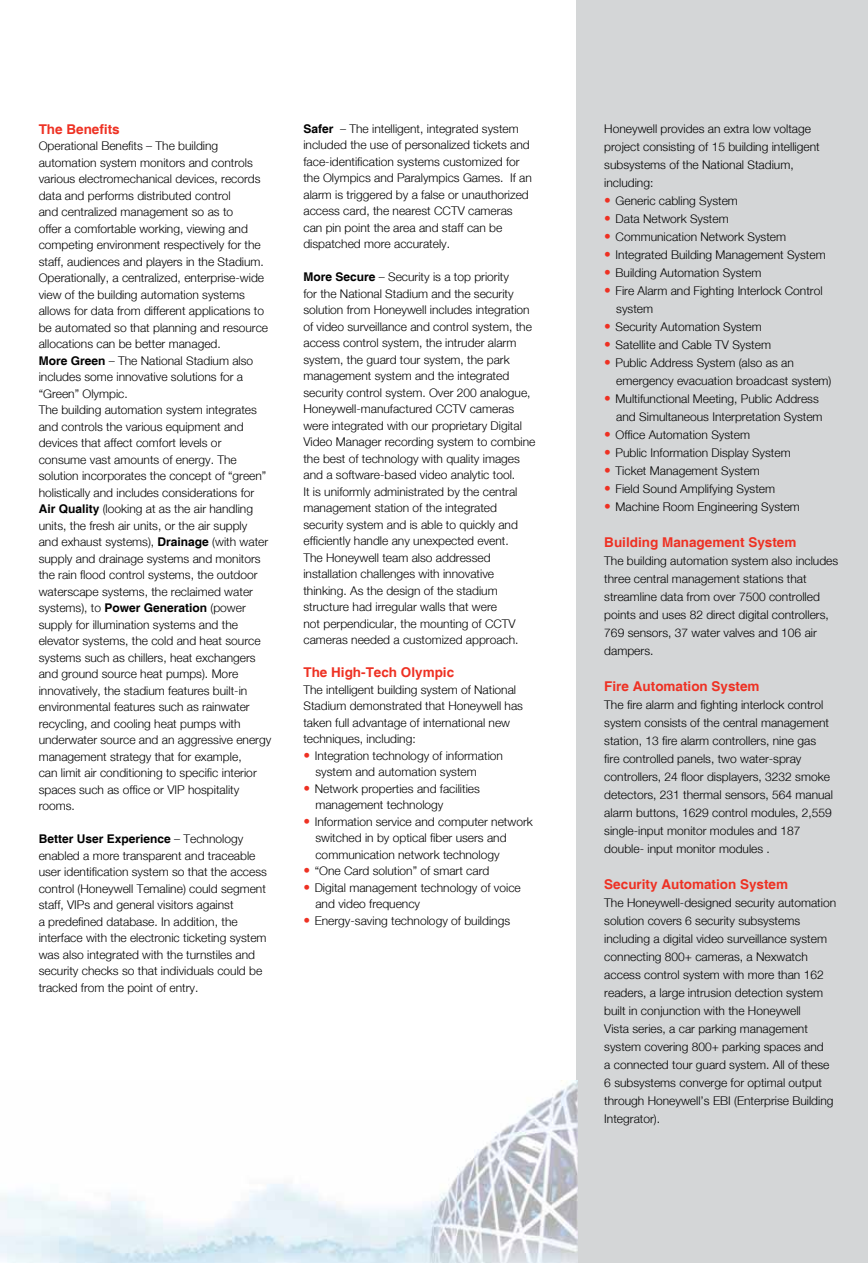
<style>
.page{position:relative;width:868px;height:1263px;background:#fff}
.page>*{position:absolute;margin:0;border:0;box-sizing:border-box;transform-origin:0 0}
.t1{font:700 13.5px "Helvetica";color:#ee3123}
.t2{font:300 12px/16.5px "Helvetica Neue";color:#000}
.t3{font:700 12px "Helvetica";color:#000}
.s1{font-family:"Helvetica";font-weight:700}
.s2{font-family:"Helvetica Neue";font-weight:300}
.s3{font-weight:400;font-size:13.5px;color:#ee3123}
</style>
<div class="page">
<div style="left:577px;top:0;width:291px;height:1263px;background:#d4d6d7"></div>
<img style="left:0;top:1080px;width:577px;height:183px">
<p class="t1" style="left:39px;top:121px;width:83px">The Benefits</p>
<p class="t2" style="left:39px;top:138px;width:234px">Operational Benefits – The building automation system monitors and controls various electromechanical devices, records data and performs distributed control<br>and centralized management so as to<br>offer a comfortable working, viewing and competing environment respectively for the staff, audiences and players in the Stadium.<br>Operationally, a centralized, enterprise-wide view of the building automation systems allows for data from different applications to be automated so that planning and resource allocations can be better managed.<br><span class="s1">More Green</span> – The National Stadium also includes some innovative solutions for a “Green” Olympic.<br>The building automation system integrates and controls the various equipment and devices that affect comfort levels or consume vast amounts of energy. The solution incorporates the concept of “green” holistically and includes considerations for <span class="s1">Air Quality</span> (looking at as the air handling units, the fresh air units, or the air supply<br>and exhaust systems), <span class="s1">Drainage</span> (with water supply and drainage systems and monitors the rain flood control systems, the outdoor waterscape systems, the reclaimed water systems), to <span class="s1">Power Generation</span> (power supply for illumination systems and the elevator systems, the cold and heat source systems such as chillers, heat exchangers and ground source heat pumps). More innovatively, the stadium features built-in environmental features such as rainwater recycling, and cooling heat pumps with underwater source and an aggressive energy management strategy that for example,<br>can limit air conditioning to specific interior spaces such as office or VIP hospitality rooms.</p>
<p class="t3" style="left:39px;top:832px;width:206px">Better User Experience <span class="s2">– Technology</span></p>
<p class="t2" style="left:39px;top:847px;width:230px">enabled a more transparent and traceable user identification system so that the access control (Honeywell Temaline) could segment staff, VIPs and general visitors against<br>a predefined database. In addition, the interface with the electronic ticketing system was also integrated with the turnstiles and security checks so that individuals could be tracked from the point of entry.</p>
<p class="t2" style="left:303px;top:120px;width:230px"><span class="s1">Safer</span> – The intelligent, integrated system included the use of personalized tickets and face-identification systems customized for the Olympics and Paralympics Games. If an alarm is triggered by a false or unauthorized access card, the nearest CCTV cameras can pin point the area and staff can be dispatched more accurately.</p>
<p class="t2" style="left:303px;top:268px;width:234px"><span class="s1">More Secure</span> – Security is a top priority<br>for the National Stadium and the security solution from Honeywell includes integration of video surveillance and control system, the access control system, the intruder alarm system, the guard tour system, the park management system and the integrated security control system. Over 200 analogue, Honeywell-manufactured CCTV cameras were integrated with our proprietary Digital Video Manager recording system to combine the best of technology with quality images and a software-based video analytic tool.<br>It is uniformly administrated by the central management station of the integrated security system and is able to quickly and efficiently handle any unexpected event.<br>The Honeywell team also addressed installation challenges with innovative thinking. As the design of the stadium structure had irregular walls that were<br>not perpendicular, the mounting of CCTV cameras needed a customized approach.</p>
<p class="t1" style="left:303px;top:664px;width:152px">The High-Tech Olympic</p>
<p class="t2" style="left:303px;top:681px;width:221px">The intelligent building system of National Stadium demonstrated that Honeywell has taken full advantage of international new techniques, including:</p>
<p class="t2" style="left:315px;top:747px;width:189px;text-indent:-12px"><span class="s3">•</span> Integration technology of information system and automation system</p>
<p class="t2" style="left:315px;top:780px;width:166px;text-indent:-12px"><span class="s3">•</span> Network properties and facilities management technology</p>
<p class="t2" style="left:315px;top:813px;width:219px;text-indent:-12px"><span class="s3">•</span> Information service and computer network switched in by optical fiber users and communication network technology</p>
<p class="t2" style="left:303px;top:862px;width:187px"><span class="s3">•</span> “One Card solution” of smart card</p>
<p class="t2" style="left:315px;top:879px;width:207px;text-indent:-12px"><span class="s3">•</span> Digital management technology of voice and video frequency</p>
<p class="t2" style="left:303px;top:912px;width:208px"><span class="s3">•</span> Energy-saving technology of buildings</p>
<p class="t2" style="left:604px;top:119px;width:217px;line-height:18px">Honeywell provides an extra low voltage project consisting of 15 building intelligent subsystems of the National Stadium, including:</p>
<p class="t2" style="left:604px;top:192px;width:135px"><span class="s3">•</span> Generic cabling System</p>
<p class="t2" style="left:604px;top:210px;width:126px"><span class="s3">•</span> Data Network System</p>
<p class="t2" style="left:604px;top:228px;width:183px"><span class="s3">•</span> Communication Network System</p>
<p class="t2" style="left:604px;top:246px;width:223px"><span class="s3">•</span> Integrated Building Management System</p>
<p class="t2" style="left:604px;top:264px;width:159px"><span class="s3">•</span> Building Automation System</p>
<p class="t2" style="left:616px;top:281px;width:208px;line-height:18px;text-indent:-12px"><span class="s3">•</span> Fire Alarm and Fighting Interlock Control system</p>
<p class="t2" style="left:604px;top:318px;width:159px"><span class="s3">•</span> Security Automation System</p>
<p class="t2" style="left:604px;top:336px;width:168px"><span class="s3">•</span> Satellite and Cable TV System</p>
<p class="t2" style="left:616px;top:353px;width:217px;line-height:18px;text-indent:-12px"><span class="s3">•</span> Public Address System (also as an emergency evacuation broadcast system)</p>
<p class="t2" style="left:616px;top:389px;width:208px;line-height:18px;text-indent:-12px"><span class="s3">•</span> Multifunctional Meeting, Public Address and Simultaneous Interpretation System</p>
<p class="t2" style="left:604px;top:426px;width:147px"><span class="s3">•</span> Office Automation System</p>
<p class="t2" style="left:604px;top:444px;width:188px"><span class="s3">•</span> Public Information Display System</p>
<p class="t2" style="left:604px;top:462px;width:157px"><span class="s3">•</span> Ticket Management System</p>
<p class="t2" style="left:604px;top:480px;width:172px"><span class="s3">•</span> Field Sound Amplifying System</p>
<p class="t2" style="left:604px;top:498px;width:197px"><span class="s3">•</span> Machine Room Engineering System</p>
<p class="t1" style="left:604px;top:534px;width:194px">Building Management System</p>
<p class="t2" style="left:604px;top:551px;width:235px;line-height:18px">The building automation system also includes three central management stations that streamline data from over 7500 controlled points and uses 82 direct digital controllers, 769 sensors, 37 water valves and 106 air dampers.</p>
<p class="t1" style="left:604px;top:678px;width:157px">Fire Automation System</p>
<p class="t2" style="left:604px;top:695px;width:230px;line-height:18px">The fire alarm and fighting interlock control system consists of the central management station, 13 fire alarm controllers, nine gas fire controlled panels, two water-spray controllers, 24 floor displayers, 3232 smoke detectors, 231 thermal sensors, 564 manual alarm buttons, 1629 control modules, 2,559 single-input monitor modules and 187 double- input monitor modules .</p>
<p class="t1" style="left:604px;top:876px;width:185px">Security Automation System</p>
<p class="t2" style="left:604px;top:893px;width:233px;line-height:18px">The Honeywell-designed security automation solution covers 6 security subsystems including a digital video surveillance system connecting 800+ cameras, a Nexwatch access control system with more than 162 readers, a large intrusion detection system built in conjunction with the Honeywell<br>Vista series, a car parking management system covering 800+ parking spaces and<br>a connected tour guard system. All of these 6 subsystems converge for optimal output through Honeywell’s EBI (Enterprise Building Integrator).</p>
</div>
